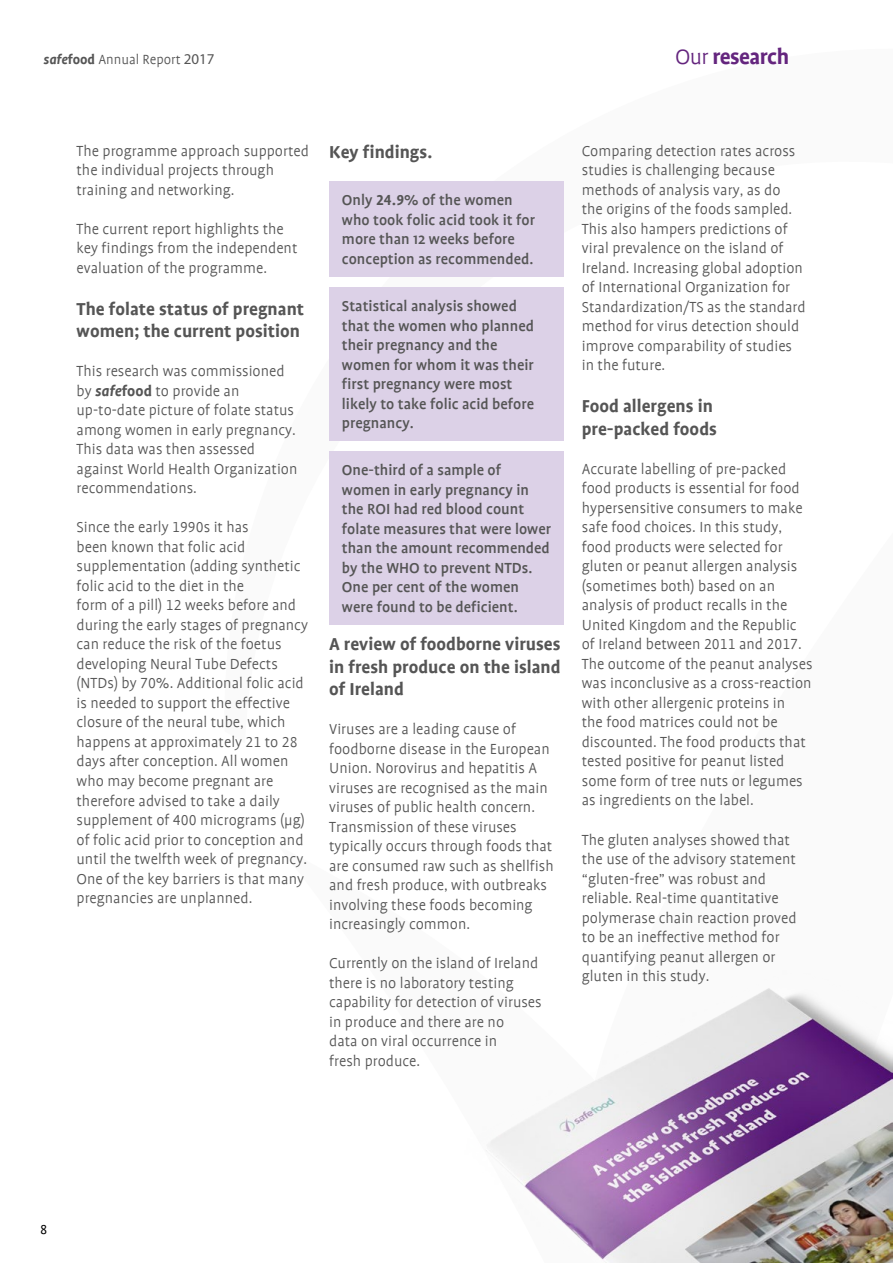
<style>
.page{position:relative;width:893px;height:1263px;background:#fff}
.page>*{position:absolute;margin:0;border:0;box-sizing:border-box;transform-origin:0 0}
.t1{font:700 24px "Profile";letter-spacing:-.025em;color:#64257e}
.t2{font:700 19.5px/22.5px "Profile";color:#555}
.t3{font:300 16.5px/19.5px "Profile";color:#555}
.t4{font:500 16.5px/19.5px "Profile";color:#555}
.t5{font:300 15px "Profile";color:#555}
.t6{font:15px "Profile NO";color:#000}
.s1{font-weight:700;font-style:italic}
.s2{font-weight:700}
.s3{font-family:"Myriad Pro";font-weight:400}
.s4{font-weight:300}
.s5{font-family:"Profile NO"}
.s6{font-family:"Profile NO";font-weight:700}
</style>
<div class="page">
<img style="left:486px;top:988px;width:407px;height:275px">
<div style="left:329px;top:287px;width:235px;height:154px;background:#dcd1e7"></div>
<div style="left:329px;top:181px;width:235px;height:95px;background:#dcd1e7"></div>
<div style="left:329px;top:451px;width:235px;height:174px;background:#dcd1e7"></div>
<p class="t5" style="left:44px;top:52px;width:172px"><span class="s1">safe</span><span class="s2">food</span> Annual Report <span class="s3">2017</span></p>
<h1 class="t1" style="left:675px;top:44px;width:116px"><span class="s4">Our</span> research</h1>
<p class="t3" style="left:77px;top:141px;width:234px">The programme approach supported the individual projects through training and networking.</p>
<p class="t3" style="left:77px;top:219px;width:222px">The current report highlights the key findings from the independent evaluation of the programme.</p>
<p class="t2" style="left:77px;top:298px;width:229px">The folate status of pregnant women; the current position</p>
<p class="t3" style="left:77px;top:362px;width:222px">This research was commissioned by <span class="s1">safe</span><span class="s2">food</span> to provide an up-to-date picture of folate status among women in early pregnancy.<br>This data was then assessed against World Health Organization recommendations.</p>
<p class="t3" style="left:77px;top:518px;width:233px">Since the early <span class="s5">1990</span>s it has<br>been known that folic acid supplementation (adding synthetic folic acid to the diet in the<br>form of a pill) <span class="s5">12</span> weeks before and during the early stages of pregnancy can reduce the risk of the foetus developing Neural Tube Defects (NTDs) by <span class="s5">70</span>%. Additional folic acid is needed to support the effective closure of the neural tube, which happens at approximately <span class="s5">21</span> to <span class="s5">28 </span>days after conception. All women who may become pregnant are therefore advised to take a daily supplement of <span class="s5">400</span> micrograms (μg) of folic acid prior to conception and until the twelfth week of pregnancy.<br>One of the key barriers is that many pregnancies are unplanned.</p>
<p class="t2" style="left:329px;top:141px;width:105px">Key findings.</p>
<p class="t4" style="left:342px;top:190px;width:195px">Only <span class="s6">24.9</span>% of the women who took folic acid took it for more than 12 weeks before conception as recommended.</p>
<p class="t4" style="left:342px;top:297px;width:194px">Statistical analysis showed that the women who planned their pregnancy and the women for whom it was their first pregnancy were most likely to take folic acid before pregnancy.</p>
<p class="t4" style="left:342px;top:461px;width:211px">One-third of a sample of women in early pregnancy in the ROI had red blood count folate measures that were lower than the amount recommended by the WHO to prevent NTDs.<br>One per cent of the women were found to be deficient.</p>
<p class="t2" style="left:329px;top:633px;width:233px;text-align:justify">A review of foodborne viruses in fresh produce on the island of Ireland</p>
<p class="t3" style="left:329px;top:719px;width:226px">Viruses are a leading cause of foodborne disease in the European<br>Union. Norovirus and hepatitis A viruses are recognised as the main viruses of public health concern.<br>Transmission of these viruses typically occurs through foods that are consumed raw such as shellfish and fresh produce, with outbreaks involving these foods becoming increasingly common.</p>
<p class="t3" style="left:329px;top:953px;width:214px">Currently on the island of Ireland there is no laboratory testing capability for detection of viruses in produce and there are no<br>data on viral occurrence in<br>fresh produce.</p>
<p class="t3" style="left:582px;top:141px;width:225px">Comparing detection rates across studies is challenging because methods of analysis vary, as do the origins of the foods sampled.<br>This also hampers predictions of viral prevalence on the island of<br>Ireland. Increasing global adoption of International Organization for<br>Standardization/TS as the standard method for virus detection should improve comparability of studies in the future.</p>
<p class="t2" style="left:582px;top:395px;width:137px">Food allergens in pre-packed foods</p>
<p class="t3" style="left:582px;top:459px;width:232px">Accurate labelling of pre-packed food products is essential for food hypersensitive consumers to make safe food choices. In this study, food products were selected for gluten or peanut allergen analysis (sometimes both) based on an analysis of product recalls in the United Kingdom and the Republic of Ireland between <span class="s5">2011</span> and <span class="s5">2017</span>.<br>The outcome of the peanut analyses was inconclusive as a cross-reaction with other allergenic proteins in<br>the food matrices could not be discounted. The food products that tested positive for peanut listed some form of tree nuts or legumes as ingredients on the label.</p>
<p class="t3" style="left:582px;top:830px;width:216px">The gluten analyses showed that the use of the advisory statement “gluten-free” was robust and reliable. Real-time quantitative polymerase chain reaction proved to be an ineffective method for quantifying peanut allergen or gluten in this study.</p>
<p class="t6" style="left:40px;top:1222px;width:9px">8</p>
</div>
